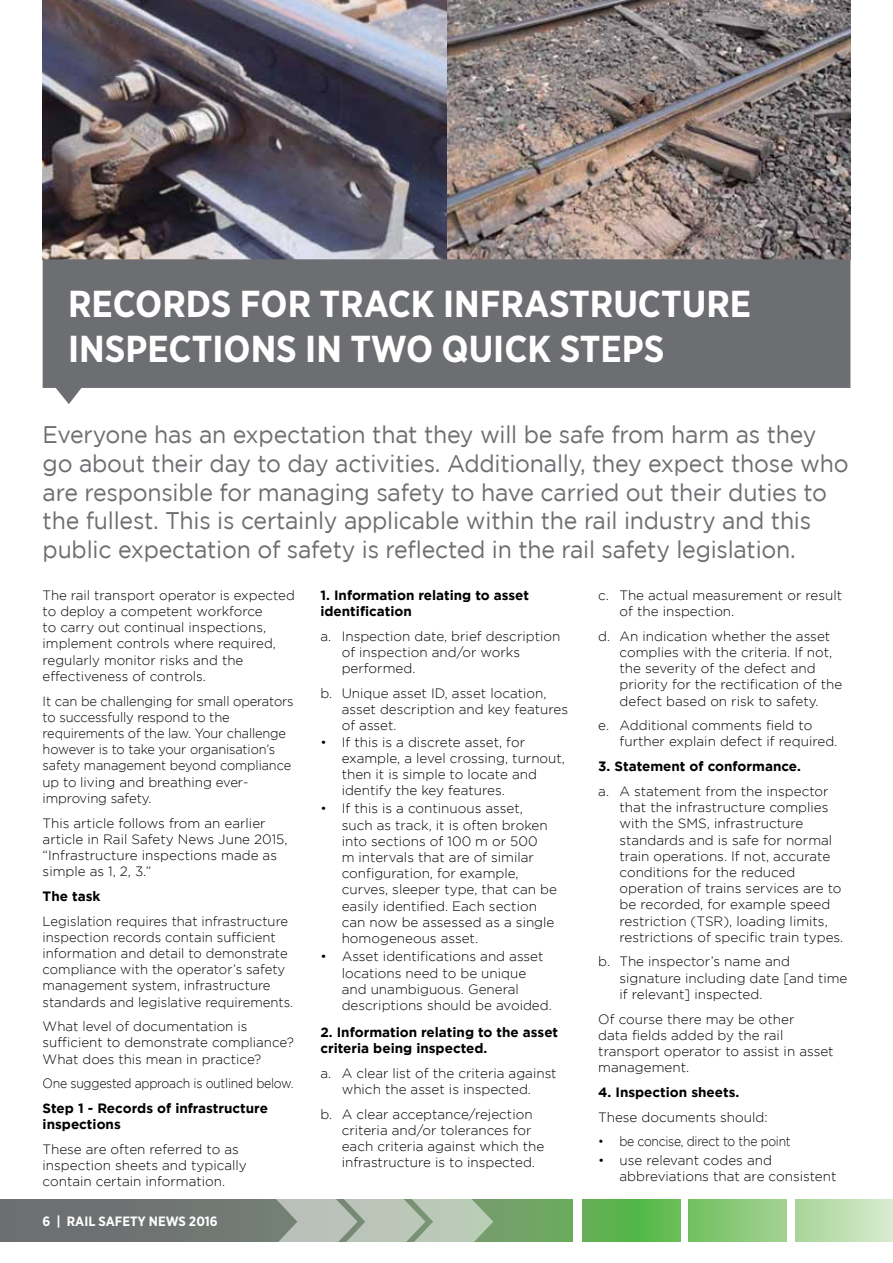
<style>
.page{position:relative;width:893px;height:1263px;background:#fff}
.page>*{position:absolute;margin:0;border:0;box-sizing:border-box;transform-origin:0 0}
.t1{font:700 37.5px/45px "Gotham Narrow";color:#fff}
.t2{font:24px/28.8px "Gotham";letter-spacing:-.01em;color:#6d6e71;scale:.96 1}
.t3{font:300 13.5px/16.2px "Gotham";color:#000}
.t4{font:300 13.5px/16.2px "Gotham";color:#000;scale:.96 1}
.t5{font:700 13.5px/16.2px "Gotham";color:#000}
.t6{font:300 13.5px "Gotham";letter-spacing:-.02em;color:#000;scale:.91 1}
.t7{font:300 13.5px "Gotham";letter-spacing:-.02em;color:#000;scale:.9 1}
.t8{font:700 13.5px "Gotham Narrow";color:#fff}
</style>
<div class="page">
<svg style="left:0;top:1199px;width:573px;height:43px;background:#6e7f6e"></svg>
<svg style="left:242px;top:1199px;width:251px;height:43px;background:#a6b3a4"></svg>
<div style="left:583px;top:1199px;width:97px;height:43px;background:linear-gradient(to right,#5cad4e,#5ebf4f)"></div>
<div style="left:689px;top:1199px;width:98px;height:43px;background:linear-gradient(to right,#72c05f,#a3d295)"></div>
<div style="left:795px;top:1199px;width:98px;height:43px;background:linear-gradient(to right,#a8d598,#d8ebd0)"></div>
<img style="left:43px;top:0;width:807px;height:259px">
<svg style="left:43px;top:259px;width:807px;height:145px;background:#7d7d80"></svg>
<h1 class="t1" style="left:68px;top:281px;width:685px">RECORDS FOR TRACK INFRASTRUCTURE<br>INSPECTIONS IN TWO QUICK STEPS</h1>
<p class="t2" style="left:43px;top:420px;width:841px">Everyone has an expectation that they will be safe from harm as they go about their day to day activities. Additionally, they expect those who are responsible for managing safety to have carried out their duties to the fullest. This is certainly applicable within the rail industry and this public expectation of safety is reflected in the rail safety legislation.</p>
<p class="t3" style="left:43px;top:587px;width:254px">The rail transport operator is expected to deploy a competent workforce<br>to carry out continual inspections, implement controls where required, regularly monitor risks and the effectiveness of controls.</p>
<p class="t4" style="left:43px;top:692px;width:263px">It can be challenging for small operators to successfully respond to the requirements of the law. Your challenge however is to take your organisation’s safety management beyond compliance up to living and breathing ever&shy;improving safety.</p>
<p class="t3" style="left:43px;top:814px;width:246px">This article follows from an earlier article in Rail Safety News June 2015, “Infrastructure inspections made as simple as 1, 2, 3.”</p>
<p class="t5" style="left:43px;top:887px;width:59px">The task</p>
<p class="t3" style="left:43px;top:912px;width:252px">Legislation requires that infrastructure inspection records contain sufficient information and detail to demonstrate compliance with the operator’s safety management system, infrastructure standards and legislative requirements.</p>
<p class="t3" style="left:43px;top:1018px;width:253px">What level of documentation is sufficient to demonstrate compliance?<br>What does this mean in practice?</p>
<p class="t6" style="left:43px;top:1076px;width:277px">One suggested approach is outlined below.</p>
<p class="t5" style="left:43px;top:1100px;width:227px">Step 1 - Records of infrastructure inspections</p>
<p class="t3" style="left:43px;top:1141px;width:206px">These are often referred to as inspection sheets and typically contain certain information.</p>
<p class="t5" style="left:320px;top:587px;width:210px">1. Information relating to asset identification</p>
<p class="t3" style="left:342px;top:628px;width:220px;text-indent:-21px">a. Inspection date, brief description of inspection and/or works performed.</p>
<p class="t3" style="left:342px;top:685px;width:228px;text-indent:-21px">b. Unique asset ID, asset location, asset description and key features of asset.</p>
<p class="t3" style="left:342px;top:733px;width:225px;text-indent:-21px">• If this is a discrete asset, for example, a level crossing, turnout, then it is simple to locate and identify the key features.</p>
<p class="t3" style="left:342px;top:800px;width:217px;text-indent:-21px">• If this is a continuous asset, such as track, it is often broken into sections of 100 m or 500<br>m intervals that are of similar configuration, for example, curves, sleeper type, that can be easily identified. Each section can now be assessed as a single homogeneous asset.</p>
<p class="t3" style="left:342px;top:948px;width:212px;text-indent:-21px">• Asset identifications and asset locations need to be unique and unambiguous. General descriptions should be avoided.</p>
<p class="t5" style="left:320px;top:1023px;width:239px">2. Information relating to the asset criteria being inspected.</p>
<p class="t3" style="left:320px;top:1065px;width:238px;text-align:center">a. A clear list of the criteria against which the asset is inspected.</p>
<p class="t3" style="left:342px;top:1105px;width:204px;text-indent:-21px">b. A clear acceptance/rejection criteria and/or tolerances for each criteria against which the infrastructure is to inspected.</p>
<p class="t3" style="left:619px;top:587px;width:224px;text-indent:-21px">c. The actual measurement or result of the inspection.</p>
<p class="t3" style="left:619px;top:628px;width:224px;text-indent:-21px">d. An indication whether the asset complies with the criteria. If not, the severity of the defect and priority for the rectification of the defect based on risk to safety.</p>
<p class="t3" style="left:619px;top:717px;width:219px;text-indent:-21px">e. Additional comments field to further explain defect if required.</p>
<p class="t5" style="left:598px;top:758px;width:204px">3. Statement of conformance.</p>
<p class="t3" style="left:619px;top:783px;width:225px;text-indent:-21px">a. A statement from the inspector that the infrastructure complies with the SMS, infrastructure standards and is safe for normal train operations. If not, accurate conditions for the reduced operation of trains services are to be recorded, for example speed restriction (TSR), loading limits, restrictions of specific train types.</p>
<p class="t3" style="left:619px;top:953px;width:229px;text-indent:-21px">b. The inspector’s name and signature including date [and time if relevant] inspected.</p>
<p class="t3" style="left:598px;top:1010px;width:237px">Of course there may be other<br>data fields added by the rail transport operator to assist in asset management.</p>
<p class="t5" style="left:598px;top:1083px;width:143px">4. Inspection sheets.</p>
<p class="t3" style="left:598px;top:1108px;width:171px">These documents should:</p>
<p class="t7" style="left:598px;top:1134px;width:215px">• be concise, direct to the point</p>
<p class="t3" style="left:619px;top:1151px;width:218px;text-indent:-21px">• use relevant codes and abbreviations that are consistent</p>
<p class="t8" style="left:43px;top:1212px;width:177px">6 | RAIL SAFETY NEWS 2016</p>
</div>
